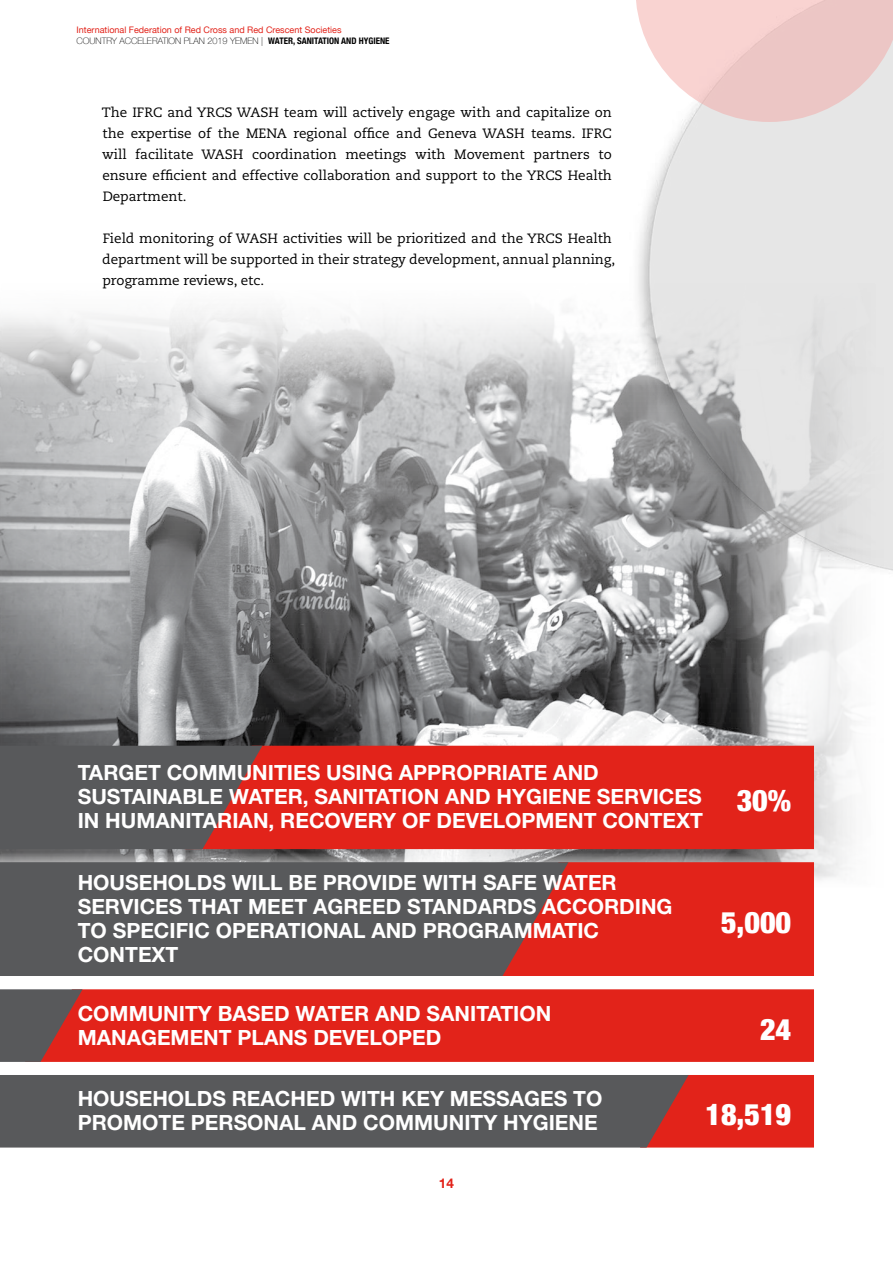
<style>
.page{position:relative;width:893px;height:1263px;background:#fff}
.page>*{position:absolute;margin:0;border:0;box-sizing:border-box;transform-origin:0 0}
.t1{font:900 condensed 30px "Helvetica Neue";color:#fff}
.t2{font:700 21px/24px "Helvetica Neue LT Std";color:#fff}
.t3{font:13.5px/21px "Caecilia LT Std";color:#000;text-align:justify}
.t4{font:700 13.5px "Helvetica Neue LT Std";color:#e2231a}
.t5{font:9px/10.8px "Helvetica Neue";color:#e2231a}
.s1{font-weight:100;color:#000}
.s2{font-weight:700;font-stretch:condensed;color:#000}
</style>
<div class="page">
<img style="left:0;top:309px;width:856px;height:571px">
<img style="left:578px;top:122px;width:315px;height:492px">
<svg style="left:636px;top:0;width:257px;height:122px"></svg>
<div style="left:262px;top:746px;width:552px;height:103px;background:#e2231a"></div>
<svg style="left:0;top:746px;width:262px;height:103px"></svg>
<div style="left:568px;top:862px;width:246px;height:114px;background:#e2231a"></div>
<div style="left:0;top:862px;width:568px;height:114px;background:#58595b"></div>
<div style="left:83px;top:989px;width:731px;height:73px;background:#e2231a"></div>
<svg style="left:0;top:989px;width:83px;height:73px"></svg>
<div style="left:689px;top:1075px;width:125px;height:72px;background:#e2231a"></div>
<div style="left:0;top:1075px;width:689px;height:72px;background:#58595b"></div>
<p class="t5" style="left:77px;top:25px;width:314px">International Federation of Red Cross and Red Crescent Societies<br><span class="s1">COUNTRY ACCELERATION PLAN 2019 YEMEN |</span> <span class="s2">WATER, SANITATION AND HYGIENE</span></p>
<p class="t3" style="left:102px;top:102px;width:512px">The IFRC and YRCS WASH team will actively engage with and capitalize on the expertise of the MENA regional office and Geneva WASH teams. IFRC will facilitate WASH coordination meetings with Movement partners to ensure efficient and effective collaboration and support to the YRCS Health Department.</p>
<p class="t3" style="left:102px;top:228px;width:514px;text-align:left">Field monitoring of WASH activities will be prioritized and the YRCS Health department will be supported in their strategy development, annual planning, programme reviews, etc.</p>
<h2 class="t2" style="left:78px;top:760px;width:627px">TARGET COMMUNITIES USING APPROPRIATE AND<br>SUSTAINABLE WATER, SANITATION AND HYGIENE SERVICES<br>IN HUMANITARIAN, RECOVERY OF DEVELOPMENT CONTEXT</h2>
<h2 class="t2" style="left:78px;top:870px;width:596px">HOUSEHOLDS WILL BE PROVIDE WITH SAFE WATER SERVICES THAT MEET AGREED STANDARDS ACCORDING TO SPECIFIC OPERATIONAL AND PROGRAMMATIC CONTEXT</h2>
<h2 class="t2" style="left:78px;top:1000px;width:475px">COMMUNITY BASED WATER AND SANITATION<br>MANAGEMENT PLANS DEVELOPED</h2>
<h1 class="t1" style="left:737px;top:776px;width:56px">30%</h1>
<h1 class="t1" style="left:721px;top:898px;width:72px">5,000</h1>
<h1 class="t1" style="left:760px;top:1004px;width:33px">24</h1>
<h2 class="t2" style="left:78px;top:1086px;width:526px">HOUSEHOLDS REACHED WITH KEY MESSAGES TO<br>PROMOTE PERSONAL AND COMMUNITY HYGIENE</h2>
<p class="t4" style="left:439px;top:1174px;width:17px">14</p>
<h1 class="t1" style="left:705px;top:1090px;width:87px">18,519</h1>
</div>
